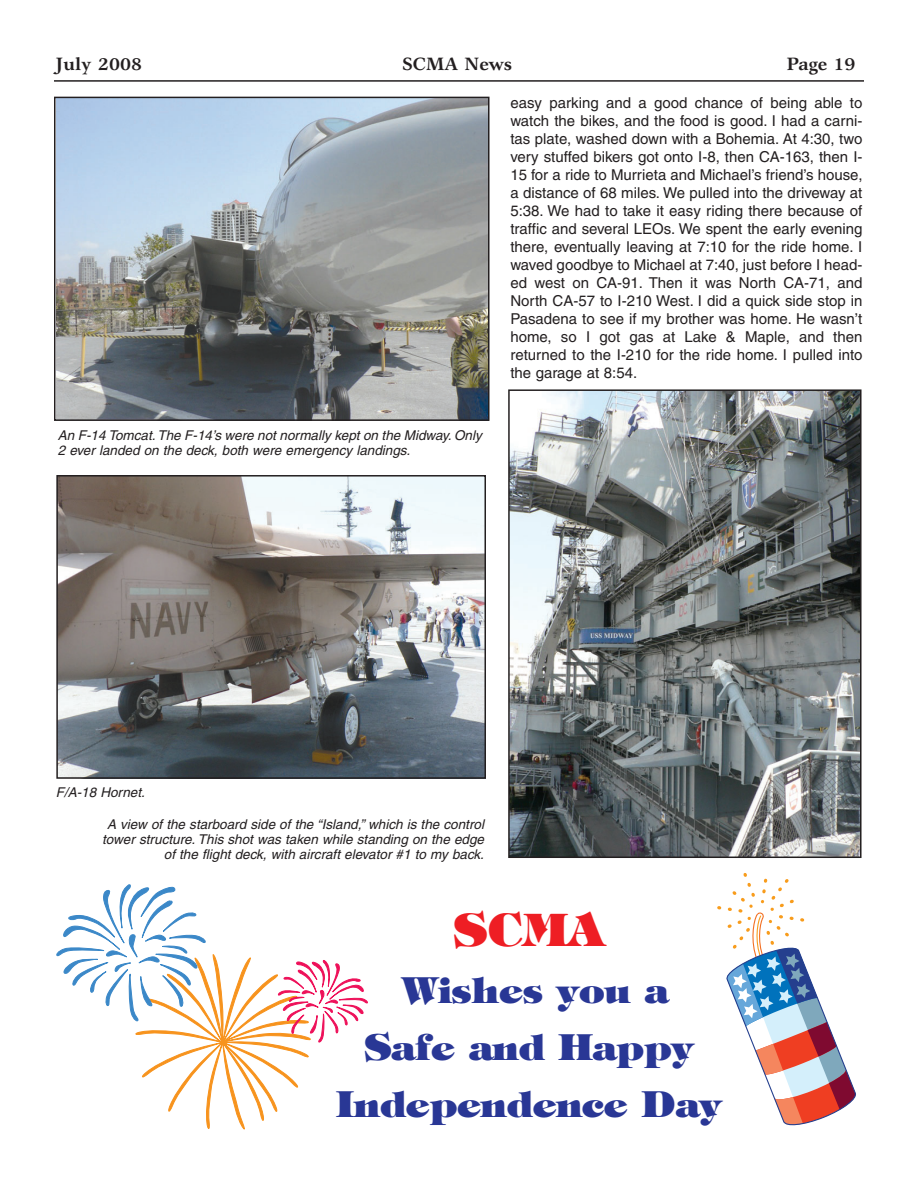
<style>
.page{position:relative;width:918px;height:1188px;background:#fff}
.page>*{position:absolute;margin:0;border:0;box-sizing:border-box;transform-origin:0 0}
.t1{font:800 45px "Tiffany";color:#ee1e24}
.t2{font:800 36px/57px "Tiffany";color:#293795;text-align:center}
.t3{font:700 18px "Garth Graphic";color:#231f20}
.t4{font:15px/18px "Helvetica";color:#231f20;text-align:justify}
.t5{font:italic 13.5px/15px "Helvetica";color:#231f20;text-align:right}
</style>
<div class="page">
<hr style="left:54px;top:80px;width:810px;height:2px;background:#231f20">
<img style="left:59px;top:478px;width:424px;height:298px">
<div style="left:56px;top:475px;width:430px;height:304px;border:2px solid #231f20"></div>
<img style="left:511px;top:392px;width:348px;height:463px">
<div style="left:508px;top:389px;width:354px;height:469px;border:2px solid #231f20"></div>
<img style="left:57px;top:100px;width:430px;height:318px">
<div style="left:54px;top:97px;width:436px;height:324px;border:2px solid #231f20"></div>
<svg style="left:56px;top:884px;width:312px;height:246px"></svg>
<svg style="left:717px;top:873px;width:139px;height:253px"></svg>
<p class="t3" style="left:56px;top:58px;width:88px">July 2008</p>
<p class="t3" style="left:402px;top:58px;width:111px">SCMA News</p>
<p class="t3" style="left:786px;top:58px;width:71px">Page 19</p>
<p class="t5" style="left:58px;top:429px;width:426px;text-align:left">An F-14 Tomcat. The F-14’s were not normally kept on the Midway. Only<br>2 ever landed on the deck, both were emergency landings.</p>
<p class="t4" style="left:510px;top:95px;width:354px">easy parking and a good chance of being able to watch the bikes, and the food is good. I had a carni&shy;tas plate, washed down with a Bohemia. At 4:30, two very stuffed bikers got onto I-8, then CA-163, then I-15 for a ride to Murrieta and Michael’s friend’s house, a distance of 68 miles. We pulled into the driveway at 5:38. We had to take it easy riding there because of traffic and several LEOs. We spent the early evening there, eventually leaving at 7:10 for the ride home. I waved goodbye to Michael at 7:40, just before I head&shy;ed west on CA-91. Then it was North CA-71, and North CA-57 to I-210 West. I did a quick side stop in Pasadena to see if my brother was home. He wasn’t home, so I got gas at Lake &amp; Maple, and then returned to the I-210 for the ride home. I pulled into the garage at 8:54.</p>
<p class="t5" style="left:56px;top:786px;width:93px">F/A-18 Hornet.</p>
<p class="t5" style="left:102px;top:818px;width:386px">A view of the starboard side of the “Island,” which is the control tower structure. This shot was taken while standing on the edge of the flight deck, with aircraft elevator #1 to my back.</p>
<h1 class="t1" style="left:453px;top:912px;width:153px">SCMA</h1>
<h2 class="t2" style="left:336px;top:965px;width:387px">Wishes you a<br>Safe and Happy<br>Independence Day</h2>
</div>
